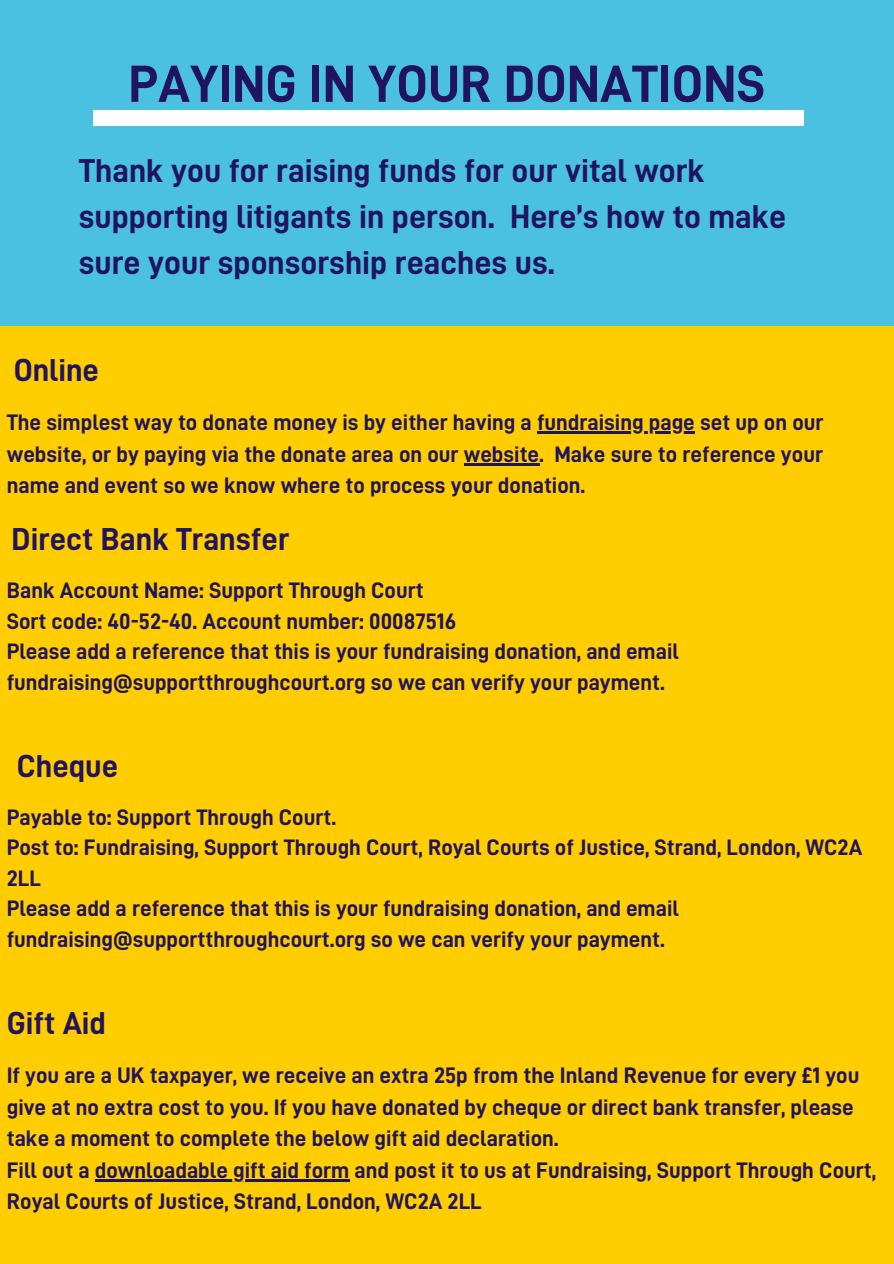
<style>
.page{position:relative;width:894px;height:1264px;background:#fff}
.page>*{position:absolute;margin:0;border:0;box-sizing:border-box;transform-origin:0 0}
.t1{font:52.5px "D DIN Bold";color:#21145f}
.t2{font:33.15px/46.2px "D DIN Bold";color:#21145f}
.t3{font:31.8px "D DIN Bold";color:#21145f}
.t4{font:22.5px/31.5px "D DIN Bold";color:#21145f}
</style>
<div class="page">
<div style="left:0;top:0;width:893px;height:1263px;background:#ffcd00"></div>
<div style="left:0;top:0;width:893px;height:326px;background:#4ac1e0"></div>
<div style="left:93px;top:110px;width:710px;height:16px;background:#fff"></div>
<hr style="left:537px;top:431px;width:157px;height:3px;background:#21145f">
<hr style="left:463px;top:463px;width:76px;height:2px;background:#21145f">
<hr style="left:95px;top:1178px;width:254px;height:3px;background:#21145f">
<h1 class="t1" style="left:128px;top:58px;width:638px">PAYING IN YOUR DONATIONS</h1>
<h2 class="t2" style="left:79px;top:148px;width:708px">Thank you for raising funds for our vital work supporting litigants in person. Here’s how to make sure your sponsorship reaches us.</h2>
<p class="t3" style="left:14px;top:355px;width:87px">Online</p>
<p class="t4" style="left:7px;top:407px;width:818px">The simplest way to donate money is by either having a fundraising page set up on our</p>
<h2 class="t4" style="left:7px;top:438px;width:817px">website, or by paying via the donate area on our website. Make sure to reference your name and event so we know where to process your donation.</h2>
<h2 class="t3" style="left:12px;top:524px;width:279px">Direct Bank Transfer</h2>
<p class="t4" style="left:7px;top:575px;width:418px">Bank Account Name: Support Through Court</p>
<p class="t4" style="left:7px;top:605px;width:451px">Sort code: 40-52-40. Account number: 00087516</p>
<p class="t4" style="left:7px;top:636px;width:673px;line-height:30.3px">Please add a reference that this is your fundraising donation, and email fundraising@supportthroughcourt.org so we can verify your payment.</p>
<p class="t3" style="left:17px;top:750px;width:103px">Cheque</p>
<h2 class="t4" style="left:7px;top:801px;width:331px">Payable to: Support Through Court.</h2>
<p class="t4" style="left:7px;top:832px;width:856px;line-height:30.3px">Post to: Fundraising, Support Through Court, Royal Courts of Justice, Strand, London, WC2A<br>2LL</p>
<h2 class="t4" style="left:7px;top:893px;width:673px;line-height:30.3px">Please add a reference that this is your fundraising donation, and email fundraising@supportthroughcourt.org so we can verify your payment.</h2>
<h3 class="t3" style="left:7px;top:1007px;width:101px">Gift Aid</h3>
<p class="t4" style="left:7px;top:1059px;width:854px">If you are a UK taxpayer, we receive an extra 25p from the Inland Revenue for every £1 you give at no extra cost to you. If you have donated by cheque or direct bank transfer, please take a moment to complete the below gift aid declaration.</p>
<p class="t4" style="left:7px;top:1154px;width:870px">Fill out a downloadable gift aid form and post it to us at Fundraising, Support Through Court,<br>Royal Courts of Justice, Strand, London, WC2A 2LL</p>
</div>
